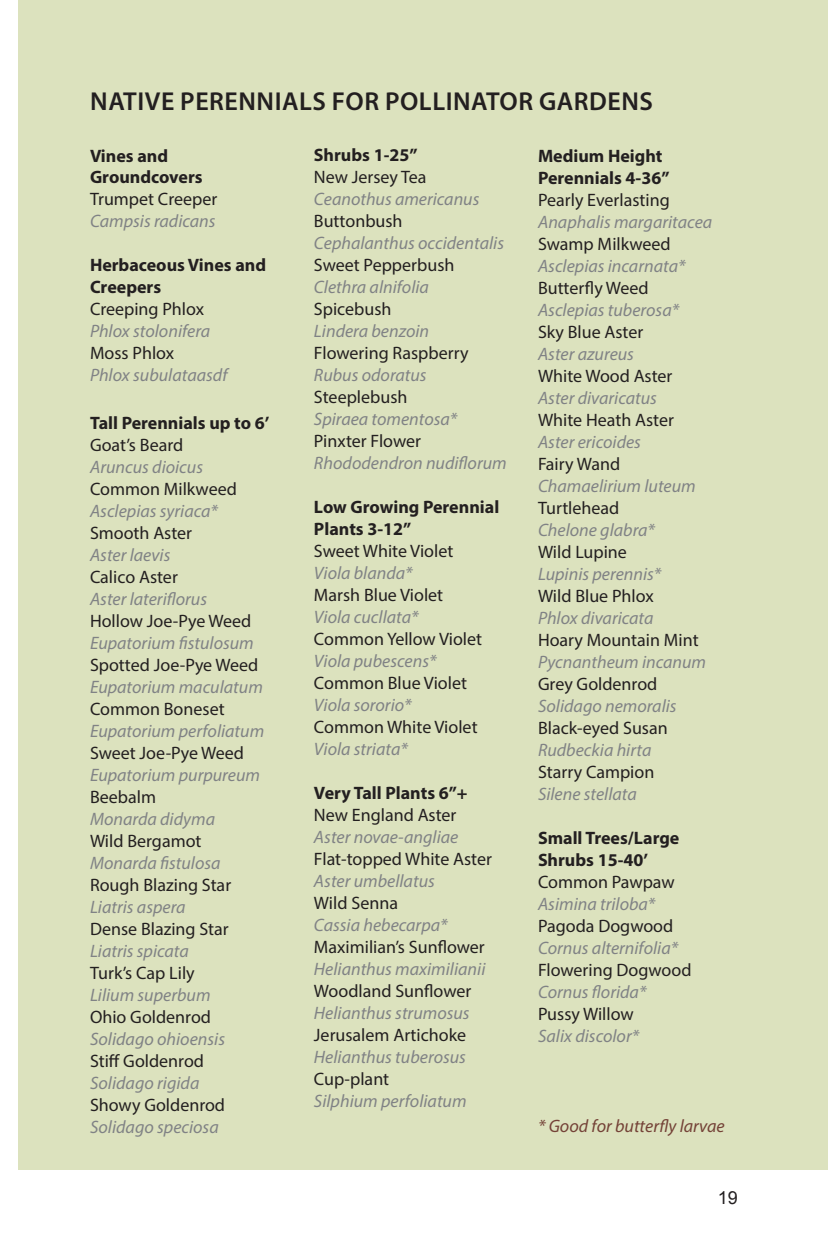
<style>
.page{position:relative;width:828px;height:1260px;background:#fff}
.page>*{position:absolute;margin:0;border:0;box-sizing:border-box;transform-origin:0 0}
.t1{font:600 26px "Myriad Pro";letter-spacing:.02em;color:#231f20}
.t2{font:italic 18px "Myriad Pro";color:#808285}
.t3{font:18px "Myriad Pro";color:#231f20}
.t4{font:700 18px/22px "Myriad Pro";color:#231f20}
.t5{font:italic 18px "Myriad Pro";color:#744237}
.t6{font:18px "Arial";color:#231f20}
</style>
<div class="page">
<div style="left:18px;top:0;width:810px;height:1170px;background:#dce2be"></div>
<h1 class="t1" style="left:90px;top:84px;width:564px">NATIVE PERENNIALS FOR POLLINATOR GARDENS</h1>
<p class="t4" style="left:538px;top:144px;width:133px">Medium Height<br>Perennials 4-36”</p>
<p class="t3" style="left:538px;top:189px;width:133px">Pearly Everlasting</p>
<p class="t2" style="left:538px;top:210px;width:176px">Anaphalis margaritacea</p>
<p class="t3" style="left:538px;top:233px;width:134px">Swamp Milkweed</p>
<p class="t2" style="left:538px;top:254px;width:149px">Asclepias incarnata*</p>
<p class="t3" style="left:538px;top:277px;width:112px">Butterfly Weed</p>
<p class="t2" style="left:538px;top:298px;width:143px">Asclepias tuberosa*</p>
<p class="t3" style="left:538px;top:320px;width:107px">Sky Blue Aster</p>
<p class="t2" style="left:538px;top:342px;width:98px">Aster azureus</p>
<p class="t3" style="left:538px;top:364px;width:136px">White Wood Aster</p>
<p class="t2" style="left:538px;top:386px;width:120px">Aster divaricatus</p>
<p class="t3" style="left:538px;top:408px;width:137px">White Heath Aster</p>
<p class="t2" style="left:538px;top:430px;width:105px">Aster ericoides</p>
<p class="t3" style="left:538px;top:452px;width:84px">Fairy Wand</p>
<p class="t2" style="left:538px;top:474px;width:159px">Chamaelirium luteum</p>
<p class="t3" style="left:538px;top:496px;width:83px">Turtlehead</p>
<p class="t2" style="left:538px;top:518px;width:119px">Chelone glabra*</p>
<p class="t3" style="left:538px;top:540px;width:90px">Wild Lupine</p>
<p class="t2" style="left:538px;top:562px;width:125px">Lupinis perennis*</p>
<p class="t3" style="left:538px;top:584px;width:117px">Wild Blue Phlox</p>
<p class="t2" style="left:538px;top:606px;width:117px">Phlox divaricata</p>
<p class="t3" style="left:538px;top:628px;width:162px">Hoary Mountain Mint</p>
<p class="t2" style="left:538px;top:650px;width:170px">Pycnantheum incanum</p>
<p class="t3" style="left:538px;top:672px;width:121px">Grey Goldenrod</p>
<p class="t2" style="left:538px;top:694px;width:140px">Solidago nemoralis</p>
<p class="t3" style="left:538px;top:716px;width:131px">Black-eyed Susan</p>
<p class="t2" style="left:538px;top:738px;width:115px">Rudbeckia hirta</p>
<p class="t3" style="left:538px;top:760px;width:118px">Starry Campion</p>
<p class="t2" style="left:538px;top:782px;width:100px">Silene stellata</p>
<p class="t4" style="left:538px;top:826px;width:143px">Small Trees/Large<br>Shrubs 15-40’</p>
<p class="t3" style="left:538px;top:870px;width:138px">Common Pawpaw</p>
<p class="t2" style="left:538px;top:892px;width:119px">Asimina triloba*</p>
<p class="t3" style="left:538px;top:914px;width:137px">Pagoda Dogwood</p>
<p class="t2" style="left:538px;top:936px;width:142px">Cornus alternifolia*</p>
<p class="t3" style="left:538px;top:958px;width:155px">Flowering Dogwood</p>
<p class="t2" style="left:538px;top:980px;width:110px">Cornus florida*</p>
<p class="t3" style="left:538px;top:1002px;width:97px">Pussy Willow</p>
<p class="t2" style="left:538px;top:1024px;width:103px">Salix discolor*</p>
<p class="t4" style="left:314px;top:144px;width:105px">Shrubs 1-25”</p>
<p class="t3" style="left:314px;top:166px;width:114px">New Jersey Tea</p>
<p class="t2" style="left:314px;top:188px;width:167px">Ceanothus americanus</p>
<p class="t3" style="left:314px;top:210px;width:90px">Buttonbush</p>
<p class="t2" style="left:314px;top:232px;width:192px">Cephalanthus occidentalis</p>
<p class="t3" style="left:314px;top:254px;width:142px">Sweet Pepperbush</p>
<p class="t2" style="left:314px;top:276px;width:117px">Clethra alnifolia</p>
<p class="t3" style="left:314px;top:298px;width:79px">Spicebush</p>
<p class="t2" style="left:314px;top:320px;width:117px">Lindera benzoin</p>
<p class="t3" style="left:314px;top:342px;width:156px">Flowering Raspberry</p>
<p class="t2" style="left:314px;top:364px;width:114px">Rubus odoratus</p>
<p class="t3" style="left:314px;top:386px;width:95px">Steeplebush</p>
<p class="t2" style="left:314px;top:408px;width:145px">Spiraea tomentosa*</p>
<p class="t3" style="left:314px;top:430px;width:109px">Pinxter Flower</p>
<p class="t2" style="left:314px;top:452px;width:194px">Rhododendron nudiflorum</p>
<p class="t4" style="left:314px;top:496px;width:187px">Low Growing Perennial<br>Plants 3-12”</p>
<p class="t3" style="left:314px;top:540px;width:141px">Sweet White Violet</p>
<p class="t2" style="left:314px;top:562px;width:100px">Viola blanda*</p>
<p class="t3" style="left:314px;top:584px;width:131px">Marsh Blue Violet</p>
<p class="t2" style="left:314px;top:606px;width:106px">Viola cucllata*</p>
<p class="t3" style="left:314px;top:628px;width:170px">Common Yellow Violet</p>
<p class="t2" style="left:314px;top:650px;width:124px">Viola pubescens*</p>
<p class="t3" style="left:314px;top:672px;width:155px">Common Blue Violet</p>
<p class="t2" style="left:314px;top:694px;width:99px">Viola sororio*</p>
<p class="t3" style="left:314px;top:716px;width:165px">Common White Violet</p>
<p class="t2" style="left:314px;top:738px;width:95px">Viola striata*</p>
<p class="t4" style="left:314px;top:782px;width:155px">Very Tall Plants 6”+</p>
<p class="t3" style="left:314px;top:804px;width:144px">New England Aster</p>
<p class="t2" style="left:314px;top:826px;width:146px">Aster novae-angliae</p>
<p class="t3" style="left:314px;top:848px;width:180px">Flat-topped White Aster</p>
<p class="t2" style="left:314px;top:870px;width:122px">Aster umbellatus</p>
<p class="t3" style="left:314px;top:892px;width:86px">Wild Senna</p>
<p class="t2" style="left:314px;top:914px;width:135px">Cassia hebecarpa*</p>
<p class="t3" style="left:314px;top:936px;width:172px">Maximilian’s Sunflower</p>
<p class="t2" style="left:314px;top:958px;width:173px">Helianthus maximilianii</p>
<p class="t3" style="left:314px;top:980px;width:159px">Woodland Sunflower</p>
<p class="t2" style="left:314px;top:1002px;width:157px">Helianthus strumosus</p>
<p class="t3" style="left:314px;top:1024px;width:154px">Jerusalem Artichoke</p>
<p class="t2" style="left:314px;top:1046px;width:153px">Helianthus tuberosus</p>
<p class="t3" style="left:314px;top:1068px;width:77px">Cup-plant</p>
<p class="t2" style="left:314px;top:1090px;width:154px">Silphium perfoliatum</p>
<p class="t4" style="left:90px;top:144px;width:114px">Vines and<br>Groundcovers</p>
<p class="t3" style="left:90px;top:188px;width:129px">Trumpet Creeper</p>
<p class="t2" style="left:90px;top:210px;width:127px">Campsis radicans</p>
<p class="t4" style="left:90px;top:254px;width:178px">Herbaceous Vines and<br>Creepers</p>
<p class="t3" style="left:90px;top:298px;width:116px">Creeping Phlox</p>
<p class="t2" style="left:90px;top:320px;width:122px">Phlox stolonifera</p>
<p class="t3" style="left:90px;top:342px;width:86px">Moss Phlox</p>
<p class="t2" style="left:90px;top:364px;width:139px">Phlox subulataasdf</p>
<p class="t4" style="left:90px;top:412px;width:181px">Tall Perennials up to 6’</p>
<p class="t3" style="left:90px;top:434px;width:95px">Goat’s Beard</p>
<p class="t2" style="left:90px;top:456px;width:115px">Aruncus dioicus</p>
<p class="t3" style="left:90px;top:478px;width:148px">Common Milkweed</p>
<p class="t2" style="left:90px;top:500px;width:129px">Asclepias syriaca*</p>
<p class="t3" style="left:90px;top:522px;width:104px">Smooth Aster</p>
<p class="t2" style="left:90px;top:544px;width:82px">Aster laevis</p>
<p class="t3" style="left:90px;top:566px;width:89px">Calico Aster</p>
<p class="t2" style="left:90px;top:588px;width:119px">Aster lateriflorus</p>
<p class="t3" style="left:90px;top:610px;width:163px">Hollow Joe-Pye Weed</p>
<p class="t2" style="left:90px;top:632px;width:165px">Eupatorium fistulosum</p>
<p class="t3" style="left:90px;top:654px;width:170px">Spotted Joe-Pye Weed</p>
<p class="t2" style="left:90px;top:676px;width:174px">Eupatorium maculatum</p>
<p class="t3" style="left:90px;top:698px;width:136px">Common Boneset</p>
<p class="t2" style="left:90px;top:720px;width:176px">Eupatorium perfoliatum</p>
<p class="t3" style="left:90px;top:742px;width:156px">Sweet Joe-Pye Weed</p>
<p class="t2" style="left:90px;top:764px;width:172px">Eupatorium purpureum</p>
<p class="t3" style="left:90px;top:786px;width:68px">Beebalm</p>
<p class="t2" style="left:90px;top:808px;width:127px">Monarda didyma</p>
<p class="t3" style="left:90px;top:830px;width:113px">Wild Bergamot</p>
<p class="t2" style="left:90px;top:852px;width:132px">Monarda fistulosa</p>
<p class="t3" style="left:90px;top:874px;width:143px">Rough Blazing Star</p>
<p class="t2" style="left:90px;top:896px;width:97px">Liatris aspera</p>
<p class="t3" style="left:90px;top:918px;width:140px">Dense Blazing Star</p>
<p class="t2" style="left:90px;top:940px;width:100px">Liatris spicata</p>
<p class="t3" style="left:90px;top:962px;width:106px">Turk’s Cap Lily</p>
<p class="t2" style="left:90px;top:984px;width:122px">Lilium superbum</p>
<p class="t3" style="left:90px;top:1006px;width:123px">Ohio Goldenrod</p>
<p class="t2" style="left:90px;top:1028px;width:137px">Solidago ohioensis</p>
<p class="t3" style="left:90px;top:1050px;width:116px">Stiff Goldenrod</p>
<p class="t2" style="left:90px;top:1072px;width:111px">Solidago rigida</p>
<p class="t3" style="left:90px;top:1094px;width:137px">Showy Goldenrod</p>
<p class="t2" style="left:90px;top:1116px;width:130px">Solidago speciosa</p>
<p class="t5" style="left:538px;top:1114px;width:188px">* Good for butterfly larvae</p>
<p class="t6" style="left:718px;top:1186px;width:22px">19</p>
</div>
